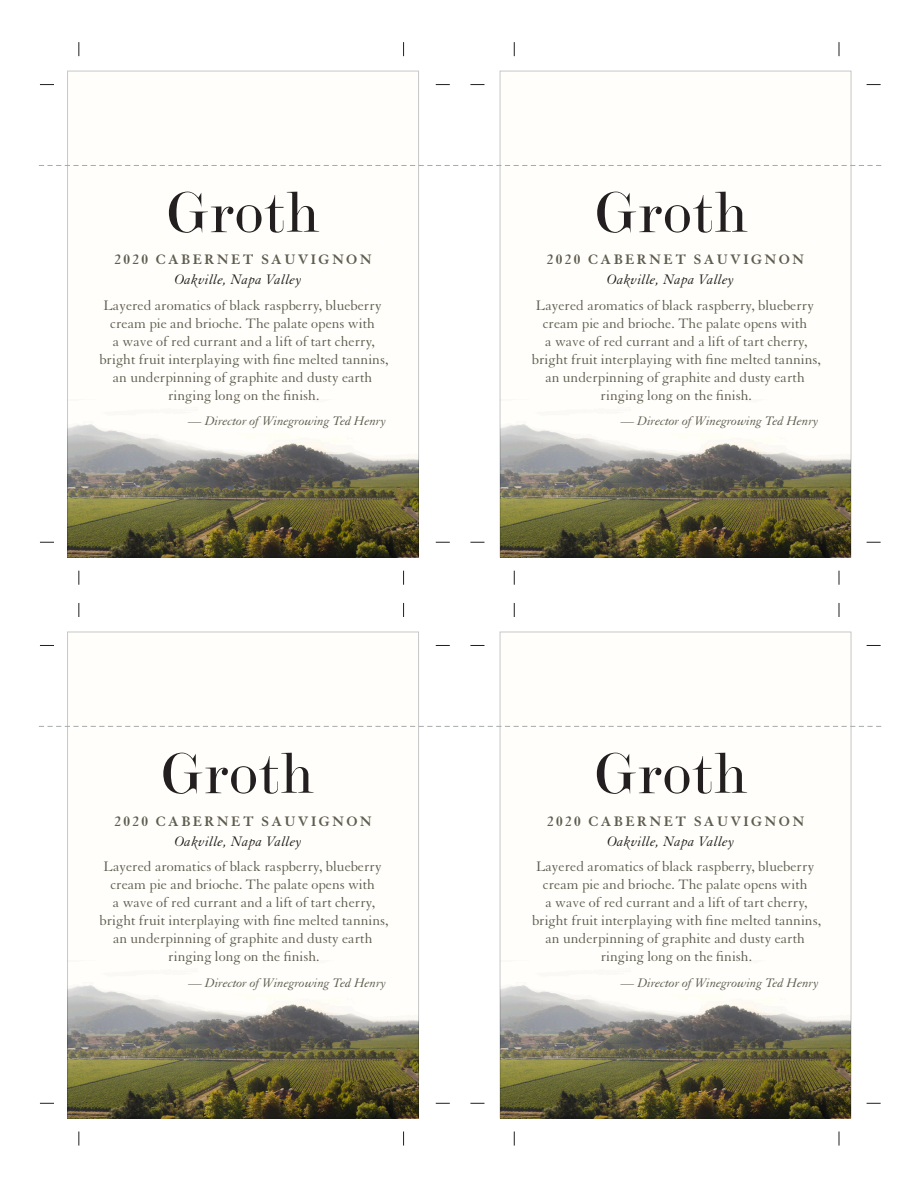
<style>
.page{position:relative;width:918px;height:1188px;background:#fff}
.page>*{position:absolute;margin:0;border:0;box-sizing:border-box;transform-origin:0 0}
.t1{font:15px/18px "Granjon LT Std";color:#5f5d4f;text-align:center}
.t2{font:700 15px "Granjon LT Std";letter-spacing:.155em;color:#5f5d4f}
.t3{font:italic 15px "Granjon LT Std";letter-spacing:.02em;color:#231f20}
.t4{font:italic 13.5px "Granjon LT Std";color:#5f5d4f}
</style>
<div class="page">
<div style="left:500px;top:71px;width:351px;height:486px;background:#fffefa;border:1px solid #c6c8c9"></div>
<img style="left:500px;top:400px;width:351px;height:157px">
<div style="left:500px;top:632px;width:351px;height:486px;background:#fffefa;border:1px solid #c6c8c9"></div>
<img style="left:500px;top:961px;width:351px;height:157px">
<div style="left:67px;top:71px;width:352px;height:486px;background:#fffefa;border:1px solid #c6c8c9"></div>
<img style="left:68px;top:400px;width:350px;height:157px">
<div style="left:67px;top:632px;width:352px;height:486px;background:#fffefa;border:1px solid #c6c8c9"></div>
<img style="left:68px;top:961px;width:350px;height:157px">
<svg style="left:169px;top:192px;width:150px;height:41px"></svg>
<svg style="left:597px;top:192px;width:151px;height:41px"></svg>
<svg style="left:163px;top:753px;width:151px;height:41px"></svg>
<svg style="left:597px;top:753px;width:150px;height:41px"></svg>
<svg style="left:39px;top:726px;width:842px;height:1px"></svg>
<svg style="left:39px;top:165px;width:842px;height:1px"></svg>
<svg style="left:79px;top:42px;width:1px;height:14px"></svg>
<svg style="left:79px;top:571px;width:1px;height:14px"></svg>
<svg style="left:79px;top:603px;width:1px;height:14px"></svg>
<svg style="left:79px;top:1132px;width:1px;height:14px"></svg>
<svg style="left:514px;top:42px;width:1px;height:14px"></svg>
<svg style="left:514px;top:571px;width:1px;height:14px"></svg>
<svg style="left:514px;top:603px;width:1px;height:14px"></svg>
<svg style="left:514px;top:1132px;width:1px;height:14px"></svg>
<svg style="left:403px;top:42px;width:1px;height:14px"></svg>
<svg style="left:403px;top:571px;width:1px;height:14px"></svg>
<svg style="left:403px;top:603px;width:1px;height:14px"></svg>
<svg style="left:403px;top:1132px;width:1px;height:14px"></svg>
<svg style="left:839px;top:42px;width:1px;height:14px"></svg>
<svg style="left:839px;top:571px;width:1px;height:14px"></svg>
<svg style="left:839px;top:603px;width:1px;height:14px"></svg>
<svg style="left:839px;top:1132px;width:1px;height:14px"></svg>
<svg style="left:40px;top:84px;width:14px;height:1px"></svg>
<svg style="left:40px;top:542px;width:14px;height:1px"></svg>
<svg style="left:40px;top:645px;width:14px;height:1px"></svg>
<svg style="left:40px;top:1103px;width:14px;height:1px"></svg>
<svg style="left:436px;top:84px;width:14px;height:1px"></svg>
<svg style="left:436px;top:542px;width:14px;height:1px"></svg>
<svg style="left:436px;top:645px;width:14px;height:1px"></svg>
<svg style="left:436px;top:1103px;width:14px;height:1px"></svg>
<svg style="left:470px;top:84px;width:14px;height:1px"></svg>
<svg style="left:470px;top:542px;width:14px;height:1px"></svg>
<svg style="left:470px;top:645px;width:14px;height:1px"></svg>
<svg style="left:470px;top:1103px;width:14px;height:1px"></svg>
<svg style="left:867px;top:84px;width:14px;height:1px"></svg>
<svg style="left:867px;top:542px;width:14px;height:1px"></svg>
<svg style="left:867px;top:645px;width:14px;height:1px"></svg>
<svg style="left:867px;top:1103px;width:14px;height:1px"></svg>
<p class="t2" style="left:114px;top:252px;width:259px">2020 CABERNET SAUVIGNON</p>
<p class="t1" style="left:99px;top:297px;width:291px">Layered aromatics of black raspberry, blueberry cream pie and brioche. The palate opens with<br>a wave of red currant and a lift of tart cherry, bright fruit interplaying with fine melted tannins, an underpinning of graphite and dusty earth ringing long on the finish.</p>
<p class="t4" style="left:189px;top:414px;width:199px">— Director of Winegrowing Ted Henry</p>
<p class="t3" style="left:175px;top:272px;width:129px">Oakville, Napa Valley</p>
<p class="t2" style="left:547px;top:252px;width:259px">2020 CABERNET SAUVIGNON</p>
<p class="t1" style="left:532px;top:297px;width:291px">Layered aromatics of black raspberry, blueberry cream pie and brioche. The palate opens with<br>a wave of red currant and a lift of tart cherry, bright fruit interplaying with fine melted tannins, an underpinning of graphite and dusty earth ringing long on the finish.</p>
<p class="t4" style="left:621px;top:414px;width:199px">— Director of Winegrowing Ted Henry</p>
<p class="t3" style="left:607px;top:272px;width:129px">Oakville, Napa Valley</p>
<p class="t2" style="left:115px;top:813px;width:259px">2020 CABERNET SAUVIGNON</p>
<p class="t1" style="left:100px;top:858px;width:291px">Layered aromatics of black raspberry, blueberry cream pie and brioche. The palate opens with<br>a wave of red currant and a lift of tart cherry, bright fruit interplaying with fine melted tannins, an underpinning of graphite and dusty earth ringing long on the finish.</p>
<p class="t4" style="left:189px;top:976px;width:199px">— Director of Winegrowing Ted Henry</p>
<p class="t3" style="left:175px;top:833px;width:129px">Oakville, Napa Valley</p>
<p class="t2" style="left:547px;top:813px;width:259px">2020 CABERNET SAUVIGNON</p>
<p class="t1" style="left:532px;top:858px;width:291px">Layered aromatics of black raspberry, blueberry cream pie and brioche. The palate opens with<br>a wave of red currant and a lift of tart cherry, bright fruit interplaying with fine melted tannins, an underpinning of graphite and dusty earth ringing long on the finish.</p>
<p class="t4" style="left:621px;top:976px;width:199px">— Director of Winegrowing Ted Henry</p>
<p class="t3" style="left:607px;top:833px;width:129px">Oakville, Napa Valley</p>
</div>
